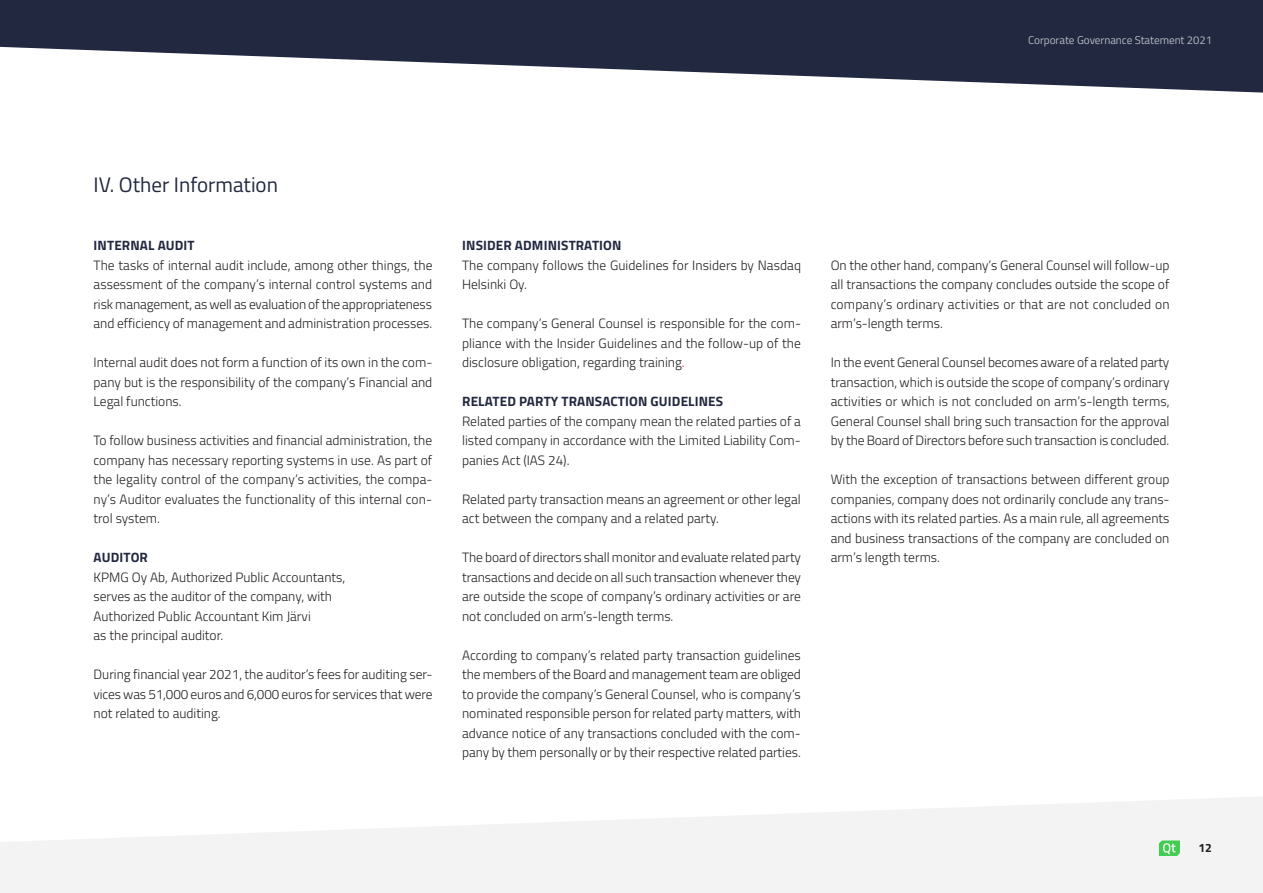
<style>
.page{position:relative;width:1263px;height:893px;background:#fff}
.page>*{position:absolute;margin:0;border:0;box-sizing:border-box;transform-origin:0 0}
.t1{font:21px "Titillium Web";color:#222840}
.t2{font:300 13.5px/19.5px "Titillium Web";color:#231f20;text-align:justify}
.t3{font:700 13.5px "Titillium Web";letter-spacing:.01em;color:#222840}
.t4{font:700 12px "Titillium Web";color:#231f20}
.t5{font:11.25px "Titillium Web";letter-spacing:-.005em;color:#b5b7bf}
.s1{color:#ed028c}
</style>
<div class="page">
<svg style="left:0;top:797px;width:1263px;height:96px;fill:#f3f3f4"></svg>
<svg style="left:0;top:0;width:1263px;height:93px;fill:#222840"></svg>
<svg style="left:1159px;top:840px;width:21px;height:16px"></svg>
<p class="t5" style="left:1028px;top:32px;width:185px">Corporate Governance Statement 2021</p>
<h1 class="t1" style="left:94px;top:169px;width:186px">IV. Other Information</h1>
<p class="t3" style="left:94px;top:235px;width:103px">INTERNAL AUDIT</p>
<p class="t2" style="left:94px;top:255px;width:341px">The tasks of internal audit include, among other things, the assessment of the company’s internal control systems and risk management, as well as evaluation of the appropriateness and efficiency of management and administration processes.</p>
<p class="t2" style="left:94px;top:352px;width:340px">Internal audit does not form a function of its own in the com&shy;pany but is the responsibility of the company’s Financial and Legal functions.</p>
<p class="t2" style="left:94px;top:430px;width:340px">To follow business activities and financial administration, the company has necessary reporting systems in use. As part of the legality control of the company’s activities, the compa&shy;ny’s Auditor evaluates the functionality of this internal con&shy;trol system.</p>
<p class="t3" style="left:94px;top:547px;width:56px">AUDITOR</p>
<p class="t2" style="left:94px;top:567px;width:253px;text-align:left">KPMG Oy Ab, Authorized Public Accountants, serves as the auditor of the company, with Authorized Public Accountant Kim Järvi<br>as the principal auditor.</p>
<p class="t2" style="left:94px;top:664px;width:340px">During financial year 2021, the auditor’s fees for auditing ser&shy;vices was 51,000 euros and 6,000 euros for services that were not related to auditing.</p>
<p class="t3" style="left:462px;top:235px;width:161px">INSIDER ADMINISTRATION</p>
<p class="t2" style="left:462px;top:255px;width:340px">The company follows the Guidelines for Insiders by Nasdaq<br>Helsinki Oy.</p>
<p class="t2" style="left:462px;top:313px;width:340px">The company’s General Counsel is responsible for the com&shy;pliance with the Insider Guidelines and the follow-up of the disclosure obligation, regarding training<span class="s1">.</span></p>
<p class="t3" style="left:462px;top:391px;width:263px">RELATED PARTY TRANSACTION GUIDELINES</p>
<p class="t2" style="left:462px;top:411px;width:340px">Related parties of the company mean the related parties of a listed company in accordance with the Limited Liability Com&shy;panies Act (IAS 24).</p>
<p class="t2" style="left:462px;top:489px;width:340px">Related party transaction means an agreement or other legal act between the company and a related party.</p>
<p class="t2" style="left:462px;top:547px;width:340px">The board of directors shall monitor and evaluate related party transactions and decide on all such transaction whenever they are outside the scope of company’s ordinary activities or are not concluded on arm’s-length terms.</p>
<p class="t2" style="left:462px;top:644px;width:341px">According to company’s related party transaction guidelines the members of the Board and management team are obliged to provide the company’s General Counsel, who is company’s nominated responsible person for related party matters, with advance notice of any transactions concluded with the com&shy;pany by them personally or by their respective related parties.</p>
<p class="t2" style="left:831px;top:254px;width:340px">On the other hand, company’s General Counsel will follow-up all transactions the company concludes outside the scope of company’s ordinary activities or that are not concluded on arm’s-length terms.</p>
<p class="t2" style="left:831px;top:352px;width:341px">In the event General Counsel becomes aware of a related party transaction, which is outside the scope of company’s ordinary activities or which is not concluded on arm’s-length terms, General Counsel shall bring such transaction for the approval by the Board of Directors before such transaction is concluded.</p>
<p class="t2" style="left:831px;top:469px;width:340px">With the exception of transactions between different group companies, company does not ordinarily conclude any trans&shy;actions with its related parties. As a main rule, all agreements and business transactions of the company are concluded on arm’s length terms.</p>
<p class="t4" style="left:1198px;top:839px;width:15px">12</p>
</div>
